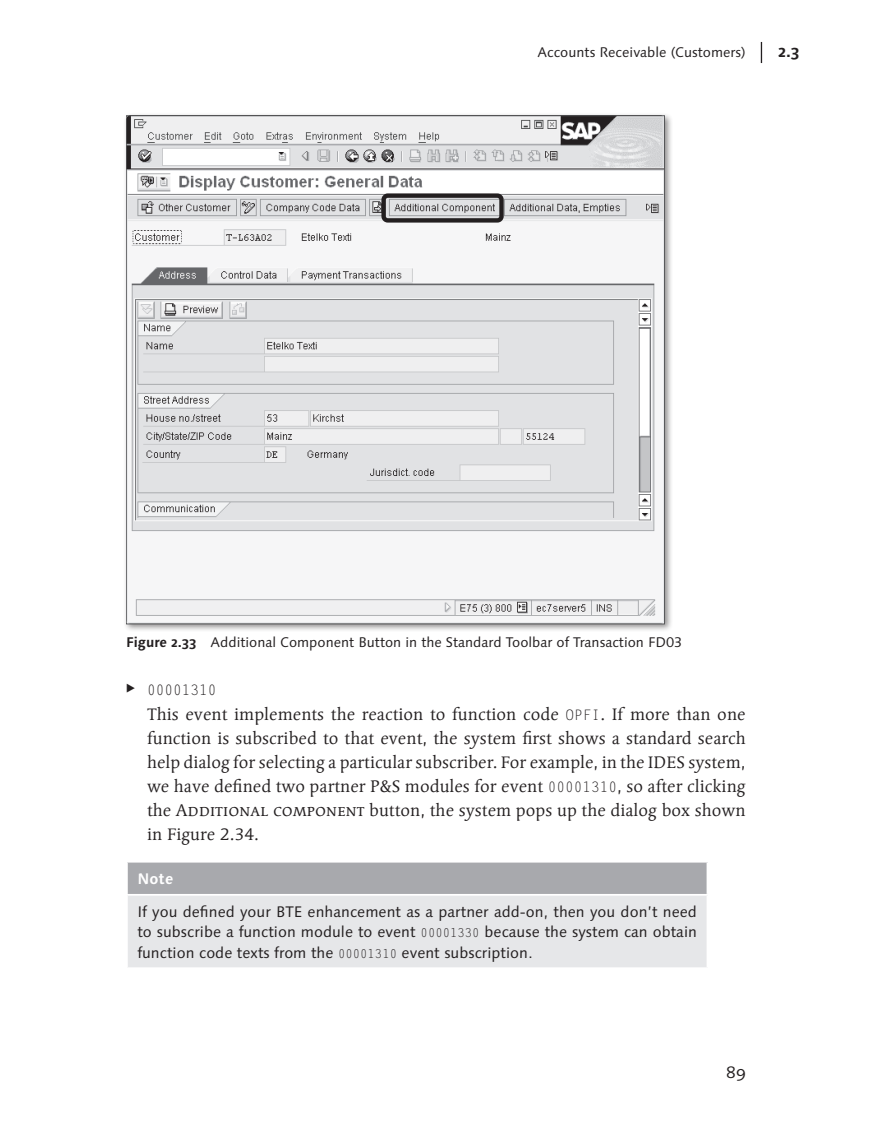
<style>
.page{position:relative;width:870px;height:1134px;background:#fff}
.page>*{position:absolute;margin:0;border:0;box-sizing:border-box;transform-origin:0 0}
.t1{font:16.62px/24px "Linotype Syntax Serif";color:#231f20;text-align:justify}
.t2{font:700 16.62px "Linotype Syntax Os F";color:#231f20}
.t3{font:16.62px "Linotype Syntax Os F";color:#231f20}
.box_standard{font:15.4px/20.7px "Linotype Syntax";color:#231f20;text-align:justify}
.table_head{font:700 15.4px "Linotype Syntax";color:#fff}
.t4{font:14.35px "Letter Gothic LT";color:#231f20}
.t5{font:14px "Linotype Syntax";color:#231f20}
.t6{font:14px "Linotype Syntax Os F";color:#231f20}
.s1{font-family:"Linotype Syntax Os F";font-weight:700}
.s2{font-family:"Letter Gothic LT";font-size:14.35px}
.s3{font-family:"Linotype Syntax Serif SC"}
.s4{font-family:"Letter Gothic LT";font-size:12.25px}
</style>
<div class="page">
<svg style="left:761px;top:42px;width:1px;height:21px"></svg>
<div style="left:123px;top:112px;width:550px;height:520px;background:#231f20;opacity:.5"></div>
<img style="left:128px;top:118px;width:535px;height:504px">
<div style="left:381px;top:193px;width:123px;height:30px;border:4px solid #231f20;border-radius:4px"></div>
<div style="left:127px;top:862px;width:580px;height:33px;background:#a8a9ad"></div>
<div style="left:127px;top:895px;width:580px;height:73px;background:#e6e7e9"></div>
<hr style="left:126px;top:861px;width:582px;height:2px;background:#fff">
<hr style="left:126px;top:863px;width:2px;height:31px;background:#fff">
<hr style="left:706px;top:863px;width:2px;height:31px;background:#fff">
<hr style="left:126px;top:894px;width:582px;height:2px;background:#fff">
<hr style="left:126px;top:896px;width:2px;height:71px;background:#fff">
<hr style="left:706px;top:896px;width:2px;height:71px;background:#fff">
<hr style="left:126px;top:967px;width:582px;height:2px;background:#fff">
<p class="t6" style="left:537px;top:44px;width:210px">Accounts Receivable (Customers)</p>
<p class="t2" style="left:778px;top:41px;width:23px">2.3</p>
<p class="t5" style="left:126px;top:634px;width:558px"><span class="s1">Figure 2.33</span> Additional Component Button in the Standard Toolbar of Transaction FD03</p>
<p class="t4" style="left:126px;top:682px;width:92px"><sup>E</sup> 00001310</p>
<p class="t1" style="left:147px;top:702px;width:600px">This event implements the reaction to function code <span class="s2">OPFI</span>. If more than one function is subscribed to that event, the system first shows a standard search help dialog for selecting a particular subscriber. For example, in the IDES system, we have defined two partner P&amp;S modules for event <span class="s2">00001310</span>, so after clicking the <span class="s3">Additional component</span> button, the system pops up the dialog box shown in Figure 2.34.</p>
<p class="table_head" style="left:137px;top:869px;width:37px">Note</p>
<p class="box_standard" style="left:137px;top:901px;width:561px">If you defined your BTE enhancement as a partner add-on, then you don’t need to subscribe a function module to event <span class="s4">00001330</span> because the system can obtain function code texts from the <span class="s4">00001310</span> event subscription.</p>
<p class="t3" style="left:726px;top:1062px;width:21px">89</p>
</div>
